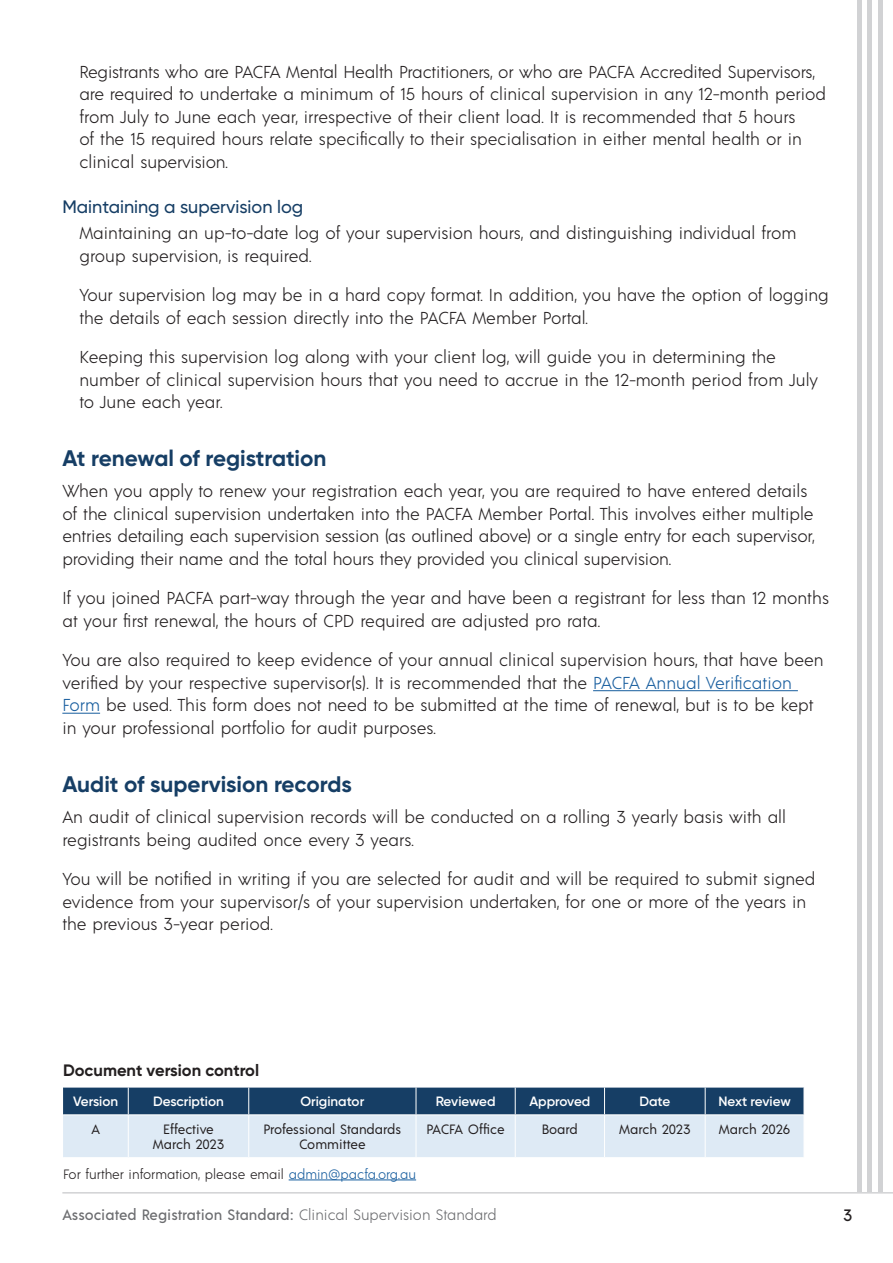
<style>
.page{position:relative;width:893px;height:1263px;background:#fff}
.page>*{position:absolute;margin:0;border:0;box-sizing:border-box;transform-origin:0 0}
.Subhead_A{font:700 22.5px "Gilroy";letter-spacing:-.005em;color:#163e65}
.Subhead_B{font:500 18px "Gilroy";color:#163e65}
.Body{font:300 17.25px/22.5px "Acre";color:#231f20}
.Body_Indent{font:300 17.25px/22.5px "Acre";color:#231f20}
.SUB_form_B{font:700 16.5px "Gilroy";color:#231f20}
.t1{font:500 16.5px "Acre";color:#231f20}
.t2{font:500 15px "Acre";color:#6c6d70}
.Table_body{font:13.5px/15px "Acre";color:#231f20;text-align:center}
.Body-2{font:300 13.5px "Acre";color:#231f20}
.Table_body-2{font:600 13.5px "Gilroy";color:#fff}
.Table_body-3{font:600 13.5px "Gilroy";letter-spacing:-.02em;color:#fff}
.s1{color:#175d9e}
.s2{font-weight:300}
</style>
<div class="page">
<hr style="left:62px;top:1192px;width:831px;height:1px;background:#d1d2d4">
<hr style="left:878px;top:0;width:4px;height:1192px;background:#d1d2d4">
<div style="left:867px;top:0;width:5px;height:1192px;background:#d1d2d4"></div>
<hr style="left:857px;top:0;width:4px;height:1192px;background:#d1d2d4">
<hr style="left:593px;top:690px;width:205px;height:1px;background:#175d9e">
<hr style="left:62px;top:713px;width:38px;height:1px;background:#175d9e">
<hr style="left:289px;top:1179px;width:127px;height:1px;background:#175d9e">
<svg style="left:63px;top:1087px;width:741px;height:70px;background:#92a9be"></svg>
<p class="Body_Indent" style="left:79px;top:59px;width:748px">Registrants who are PACFA Mental Health Practitioners, or who are PACFA Accredited Supervisors, are required to undertake a minimum of 15 hours of clinical supervision in any 12-month period from July to June each year, irrespective of their client load. It is recommended that 5 hours<br>of the 15 required hours relate specifically to their specialisation in either mental health or in clinical supervision.</p>
<p class="Subhead_B" style="left:62px;top:195px;width:242px">Maintaining a supervision log</p>
<p class="Body_Indent" style="left:79px;top:221px;width:719px">Maintaining an up-to-date log of your supervision hours, and distinguishing individual from group supervision, is required.</p>
<p class="Body_Indent" style="left:79px;top:283px;width:751px">Your supervision log may be in a hard copy format. In addition, you have the option of logging the details of each session directly into the PACFA Member Portal.</p>
<p class="Body_Indent" style="left:79px;top:345px;width:740px">Keeping this supervision log along with your client log, will guide you in determining the number of clinical supervision hours that you need to accrue in the 12-month period from July to June each year.</p>
<p class="Subhead_A" style="left:62px;top:444px;width:266px">At renewal of registration</p>
<p class="Body" style="left:62px;top:479px;width:754px">When you apply to renew your registration each year, you are required to have entered details of the clinical supervision undertaken into the PACFA Member Portal. This involves either multiple entries detailing each supervision session (as outlined above) or a single entry for each supervisor, providing their name and the total hours they provided you clinical supervision.</p>
<p class="Body" style="left:62px;top:586px;width:768px">If you joined PACFA part-way through the year and have been a registrant for less than 12 months at your first renewal, the hours of CPD required are adjusted pro rata.</p>
<p class="Body" style="left:62px;top:648px;width:763px">You are also required to keep evidence of your annual clinical supervision hours, that have been verified by your respective supervisor(s). It is recommended that the <span class="s1">PACFA Annual Verification Form</span> be used. This form does not need to be submitted at the time of renewal, but is to be kept in your professional portfolio for audit purposes.</p>
<p class="Subhead_A" style="left:62px;top:770px;width:291px">Audit of supervision records</p>
<p class="Body" style="left:62px;top:805px;width:725px">An audit of clinical supervision records will be conducted on a rolling 3 yearly basis with all registrants being audited once every 3 years.</p>
<p class="Body" style="left:62px;top:867px;width:755px">You will be notified in writing if you are selected for audit and will be required to submit signed evidence from your supervisor/s of your supervision undertaken, for one or more of the years in the previous 3-year period.</p>
<p class="SUB_form_B" style="left:63px;top:1060px;width:198px">Document version control</p>
<p class="Table_body-2" style="left:73px;top:1093px;width:47px">Version</p>
<p class="Table_body-2" style="left:153px;top:1093px;width:72px">Description</p>
<p class="Table_body-2" style="left:300px;top:1093px;width:65px">Originator</p>
<p class="Table_body-3" style="left:436px;top:1093px;width:61px">Reviewed</p>
<p class="Table_body-2" style="left:529px;top:1093px;width:63px">Approved</p>
<p class="Table_body-2" style="left:639px;top:1093px;width:32px">Date</p>
<p class="Table_body-2" style="left:718px;top:1093px;width:74px">Next review</p>
<p class="Table_body" style="left:91px;top:1121px;width:10px">A</p>
<p class="Table_body" style="left:153px;top:1121px;width:73px">Effective<br>March 2023</p>
<p class="Table_body" style="left:263px;top:1121px;width:139px">Professional Standards<br>Committee</p>
<p class="Table_body" style="left:426px;top:1121px;width:80px">PACFA Office</p>
<p class="Table_body" style="left:542px;top:1121px;width:38px">Board</p>
<p class="Table_body" style="left:619px;top:1121px;width:73px">March 2023</p>
<p class="Table_body" style="left:719px;top:1121px;width:73px">March 2026</p>
<p class="Body-2" style="left:63px;top:1165px;width:355px">For further information, please email <span class="s1">admin@pacfa.org.au</span></p>
<p class="t2" style="left:62px;top:1204px;width:436px">Associated Registration Standard: <span class="s2">Clinical Supervision Standard</span></p>
<p class="t1" style="left:843px;top:1203px;width:11px">3</p>
</div>
